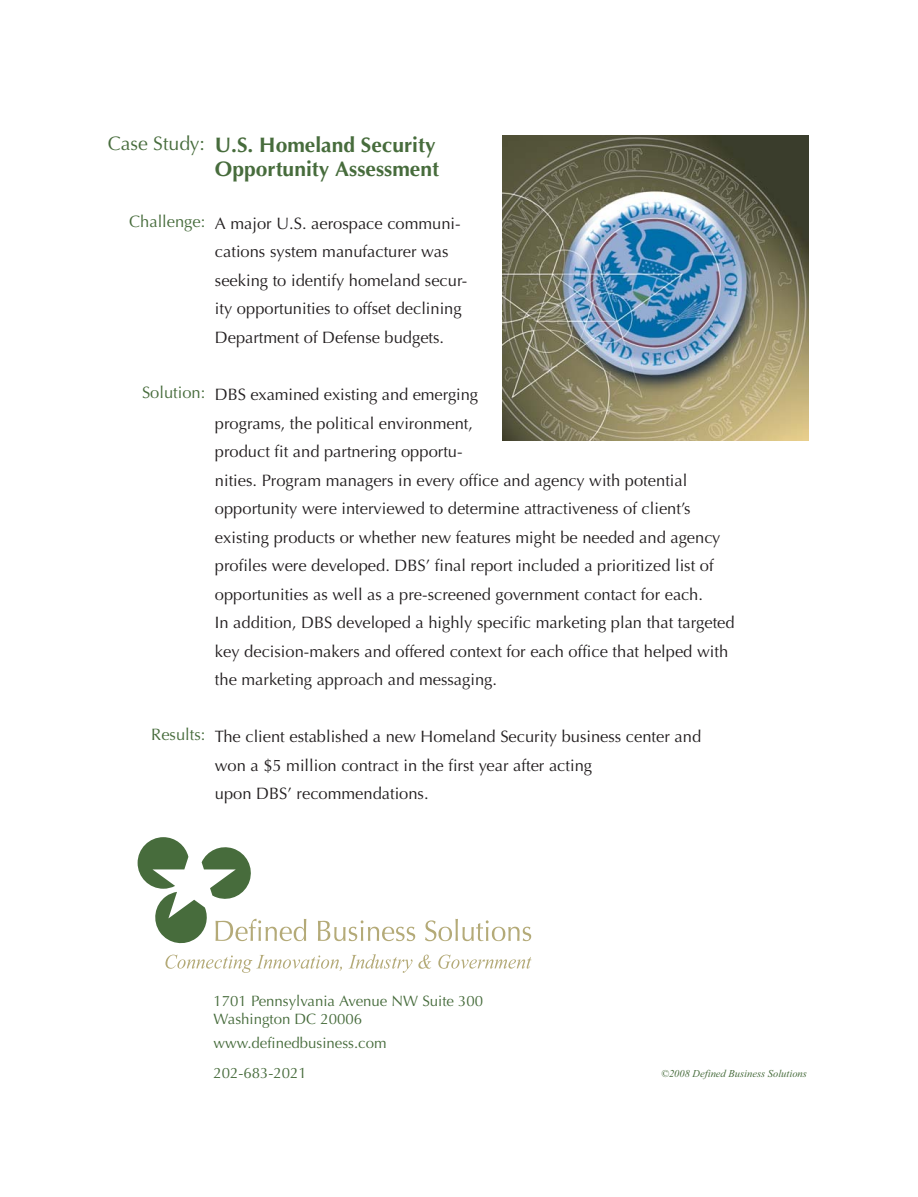
<style>
.page{position:relative;width:918px;height:1197px;background:#fff}
.page>*{position:absolute;margin:0;border:0;box-sizing:border-box;transform-origin:0 0}
.t1{font:700 21px/24px "Optima";color:#476c3c}
.t2{font:19.5px "Optima";color:#476c3c}
.t3{font:16.5px/28.5px "Optima";color:#231f20}
.t4{font:16.5px "Optima";color:#476c3c}
.t5{font:15px/18px "Optima";color:#476c3c}
.t6{font:italic 10.5px "Times New Roman";color:#476c3c}
</style>
<div class="page">
<img style="left:503px;top:135px;width:305px;height:305px">
<svg style="left:138px;top:837px;width:168px;height:107px"></svg>
<svg style="left:318px;top:920px;width:97px;height:20px"></svg>
<svg style="left:425px;top:918px;width:106px;height:22px"></svg>
<svg style="left:165px;top:954px;width:177px;height:18px"></svg>
<svg style="left:349px;top:954px;width:82px;height:18px"></svg>
<svg style="left:438px;top:954px;width:93px;height:14px"></svg>
<p class="t2" style="left:108px;top:136px;width:99px">Case Study:</p>
<p class="t4" style="left:129px;top:214px;width:78px">Challenge:</p>
<p class="t1" style="left:215px;top:135px;width:226px">U.S. Homeland Security<br>Opportunity Assessment</p>
<p class="t3" style="left:215px;top:210px;width:254px">A major U.S. aerospace communi&shy;cations system manufacturer was seeking to identify homeland secur&shy;ity opportunities to offset declining Department of Defense budgets.</p>
<p class="t4" style="left:142px;top:385px;width:65px">Solution:</p>
<p class="t3" style="left:215px;top:381px;width:521px">DBS examined existing and emerging<br>programs, the political environment,<br>product fit and partnering opportu-<br>nities. Program managers in every office and agency with potential opportunity were interviewed to determine attractiveness of client’s existing products or whether new features might be needed and agency profiles were developed. DBS’ final report included a prioritized list of opportunities as well as a pre-screened government contact for each.<br>In addition, DBS developed a highly specific marketing plan that targeted key decision-makers and offered context for each office that helped with the marketing approach and messaging.</p>
<p class="t4" style="left:151px;top:727px;width:56px">Results:</p>
<p class="t3" style="left:215px;top:723px;width:488px">The client established a new Homeland Security business center and won a $5 million contract in the first year after acting<br>upon DBS’ recommendations.</p>
<p class="t5" style="left:214px;top:992px;width:271px">1701 Pennsylvania Avenue NW Suite 300<br>Washington DC 20006</p>
<p class="t5" style="left:214px;top:1028px;width:175px;line-height:30px">www.definedbusiness.com<br>202-683-2021</p>
<p class="t6" style="left:661px;top:1067px;width:147px">©2008 Defined Business Solutions</p>
</div>
